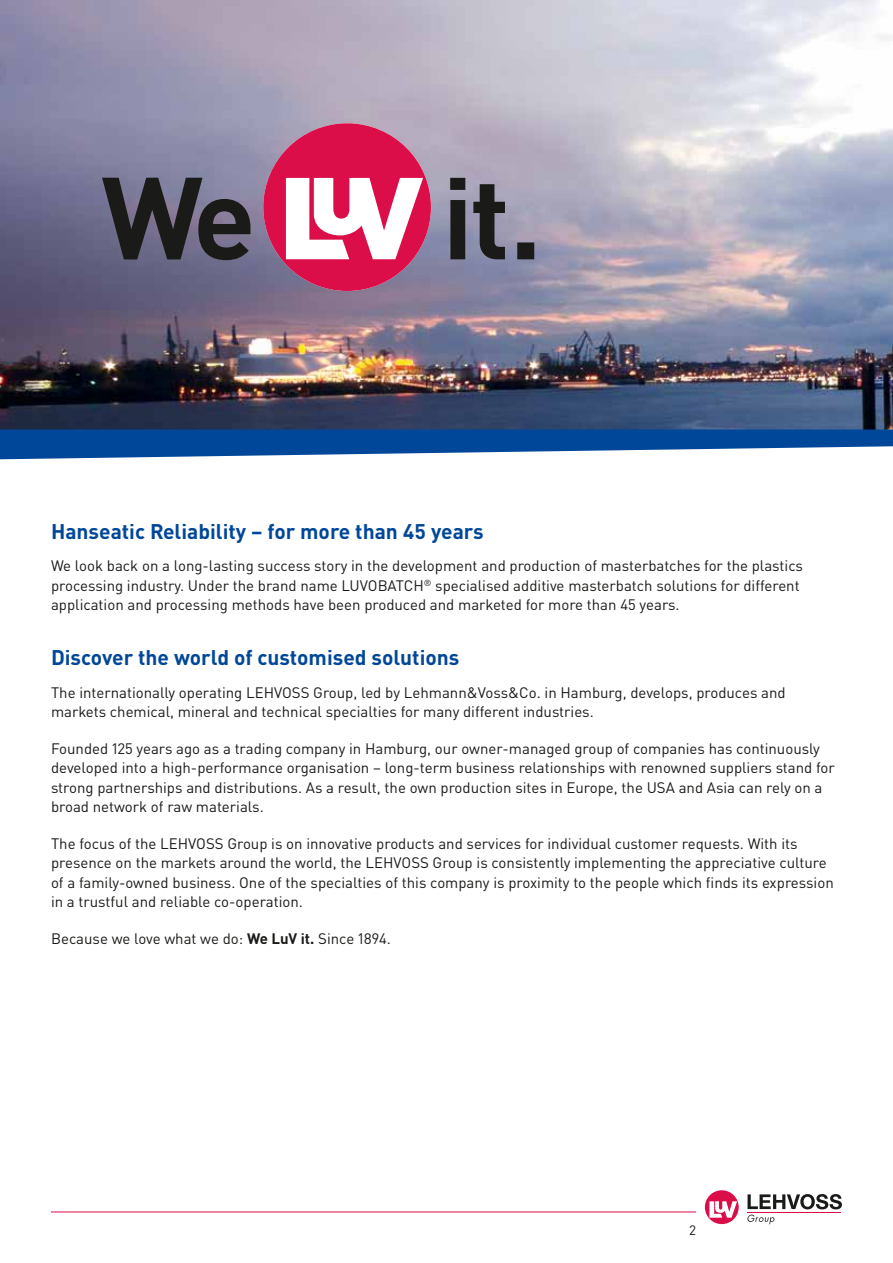
<style>
.page{position:relative;width:893px;height:1263px;background:#fff}
.page>*{position:absolute;margin:0;border:0;box-sizing:border-box;transform-origin:0 0}
.t1{font:700 21px "DIN Pro";color:#004799}
.t2{font:15px/19.5px "DIN Pro";color:#1a1a18}
.t3{font:13.5px "DIN Pro";color:#1a1a18}
.s1{font-weight:700}
</style>
<div class="page">
<svg style="left:705px;top:1190px;width:34px;height:34px"></svg>
<svg style="left:747px;top:1194px;width:95px;height:30px"></svg>
<hr style="left:51px;top:1211px;width:645px;height:1px;background:#db0e49">
<img style="left:0;top:0;width:893px;height:429px">
<svg style="left:102px;top:178px;width:148px;height:82px;background:#494755"></svg>
<svg style="left:450px;top:178px;width:84px;height:81px;background:#6b6976"></svg>
<svg style="left:263px;top:123px;width:168px;height:168px"></svg>
<svg style="left:0;top:429px;width:893px;height:30px"></svg>
<h1 class="t1" style="left:51px;top:514px;width:434px">Hanseatic Reliability – for more than 45 years</h1>
<p class="t2" style="left:51px;top:555px;width:753px">We look back on a long-lasting success story in the development and production of masterbatches for the plastics processing industry. Under the brand name LUVOBATCH<sup>®</sup> specialised additive masterbatch solutions for different application and processing methods have been produced and marketed for more than 45 years.</p>
<h1 class="t1" style="left:51px;top:640px;width:410px">Discover the world of customised solutions</h1>
<p class="t2" style="left:51px;top:681px;width:736px">The internationally operating LEHVOSS Group, led by Lehmann&amp;Voss&amp;Co. in Hamburg, develops, produces and markets chemical, mineral and technical specialties for many different industries.</p>
<p class="t2" style="left:51px;top:737px;width:785px">Founded 125 years ago as a trading company in Hamburg, our owner-managed group of companies has continuously developed into a high-performance organisation – long-term business relationships with renowned suppliers stand for strong partnerships and distributions. As a result, the own production sites in Europe, the USA and Asia can rely on a broad network of raw materials.</p>
<p class="t2" style="left:51px;top:832px;width:784px">The focus of the LEHVOSS Group is on innovative products and services for individual customer requests. With its presence on the markets around the world, the LEHVOSS Group is consistently implementing the appreciative culture of a family-owned business. One of the specialties of this company is proximity to the people which finds its expression in a trustful and reliable co-operation.</p>
<p class="t2" style="left:51px;top:927px;width:341px">Because we love what we do: <span class="s1">We LuV it.</span> Since 1894.</p>
<p class="t3" style="left:689px;top:1219px;width:8px">2</p>
</div>
